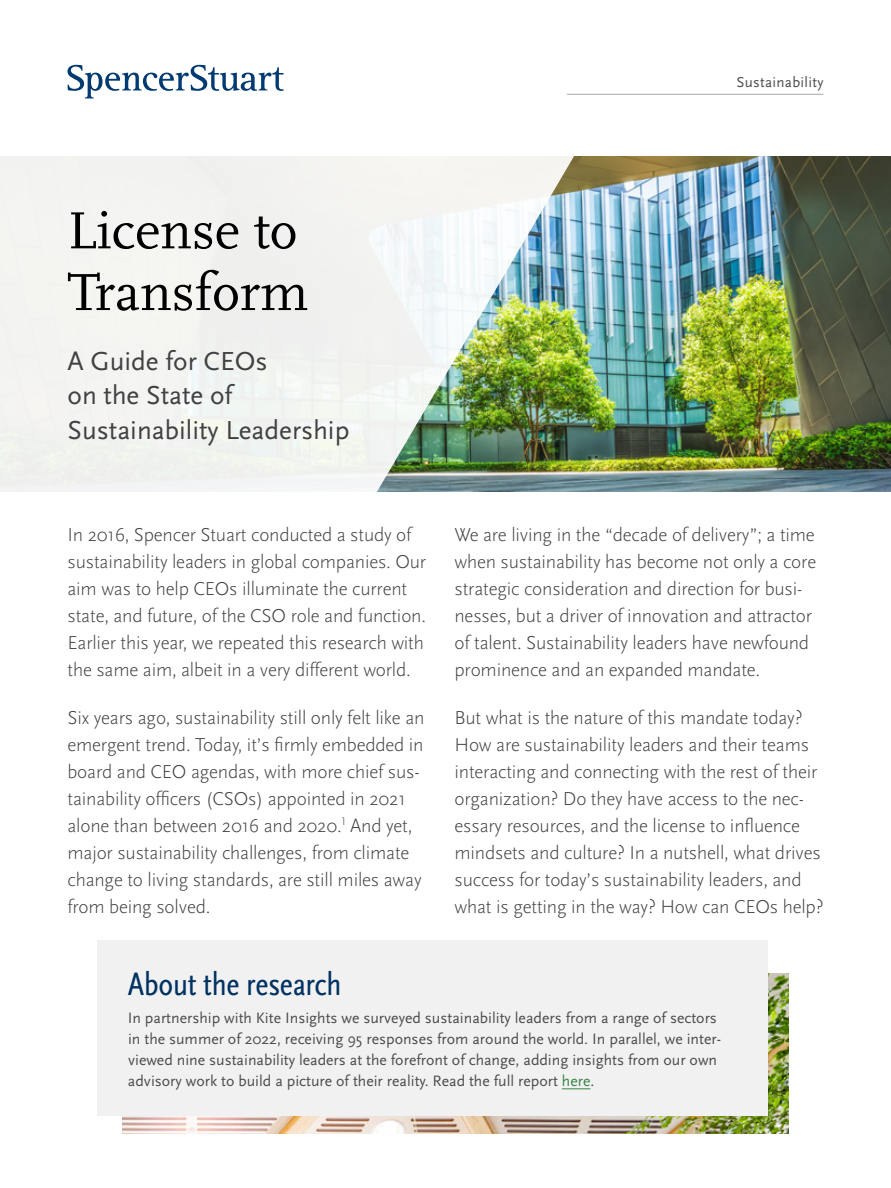
<style>
.page{position:relative;width:891px;height:1188px;background:#fff}
.page>*{position:absolute;margin:0;border:0;box-sizing:border-box;transform-origin:0 0}
.t1{font:54.45px/61.7px "Scala Pro";color:#000}
.t2{font:condensed 33px "Scala Sans Pro";letter-spacing:-.01em;color:#003262}
.t3{font:27.15px/34.5px "Scala Sans Pro";color:#414042}
.t4{font:300 19.5px/27px "Scala Sans Pro";letter-spacing:-.01em;color:#414042}
.t5{font:15.75px/21px "Scala Sans Pro";color:#4d4d4f}
.t6{font:15px "Scala Sans Pro";letter-spacing:.02em;color:#4d4d4f}
.s1{color:#388543}
</style>
<div class="page">
<svg style="left:67px;top:65px;width:217px;height:33px"></svg>
<hr style="left:567px;top:94px;width:257px;height:1px;background:#a7a9ac">
<img style="left:580px;top:156px;width:311px;height:336px">
<img style="left:0;top:156px;width:580px;height:336px">
<img style="left:123px;top:974px;width:666px;height:160px">
<div style="left:98px;top:940px;width:670px;height:176px;background:#f1f1f2"></div>
<svg style="left:562px;top:1089px;width:28px;height:1px"></svg>
<p class="t6" style="left:736px;top:73px;width:89px">Sustainability</p>
<h1 class="t1" style="left:68px;top:199px;width:242px">License to<br>Transform</h1>
<h3 class="t3" style="left:68px;top:344px;width:283px">A Guide for CEOs<br>on the State of<br>Sustainability Leadership</h3>
<p class="t4" style="left:68px;top:521px;width:360px">In 2016, Spencer Stuart conducted a study of sustainability leaders in global companies. Our aim was to help CEOs illuminate the current state, and future, of the CSO role and function.<br>Earlier this year, we repeated this research with the same aim, albeit in a very different world.</p>
<p class="t4" style="left:68px;top:704px;width:359px">Six years ago, sustainability still only felt like an emergent trend. Today, it’s firmly embedded in board and CEO agendas, with more chief sus&shy;tainability officers (CSOs) appointed in 2021 alone than between 2016 and 2020.<sup>1</sup> And yet, major sustainability challenges, from climate change to living standards, are still miles away from being solved.</p>
<p class="t4" style="left:455px;top:521px;width:363px">We are living in the “decade of delivery”; a time when sustainability has become not only a core strategic consideration and direction for busi&shy;nesses, but a driver of innovation and attractor of talent. Sustainability leaders have newfound prominence and an expanded mandate.</p>
<p class="t4" style="left:455px;top:704px;width:371px">But what is the nature of this mandate today?<br>How are sustainability leaders and their teams interacting and connecting with the rest of their organization? Do they have access to the nec&shy;essary resources, and the license to influence mindsets and culture? In a nutshell, what drives success for today’s sustainability leaders, and what is getting in the way? How can CEOs help?</p>
<h2 class="t2" style="left:128px;top:965px;width:215px">About the research</h2>
<p class="t5" style="left:128px;top:1008px;width:595px">In partnership with Kite Insights we surveyed sustainability leaders from a range of sectors in the summer of 2022, receiving 95 responses from around the world. In parallel, we inter&shy;viewed nine sustainability leaders at the forefront of change, adding insights from our own advisory work to build a picture of their reality. Read the full report <span class="s1">here</span>.</p>
</div>
